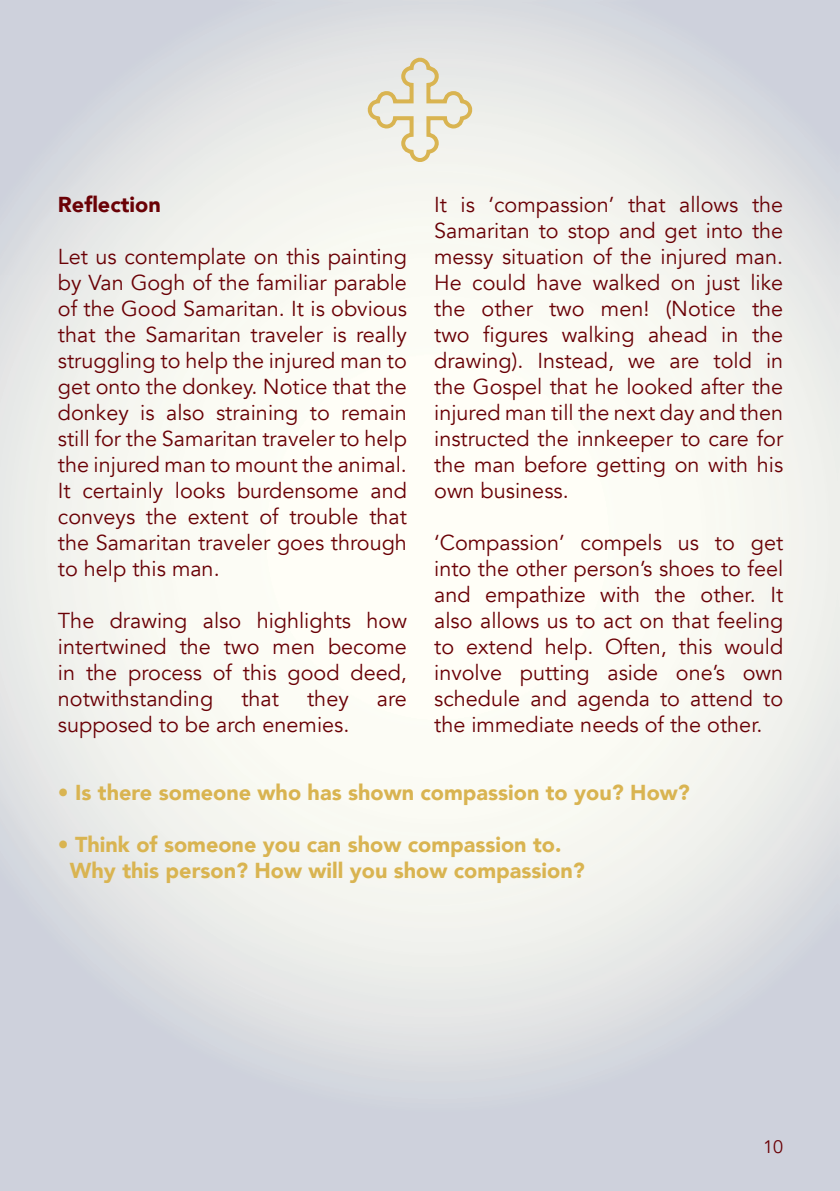
<style>
.page{position:relative;width:840px;height:1191px;background:#fff}
.page>*{position:absolute;margin:0;border:0;box-sizing:border-box;transform-origin:0 0}
.t1{font:21.6px/26px "Avenir";color:#6a0106;text-align:justify}
.t2{font:900 21.6px/26px "Avenir";color:#d9b451}
.t3{font:900 21.6px "Avenir";color:#6a0106}
.t4{font:18px "Avenir";color:#6a0106}
</style>
<div class="page">
<svg style="left:365px;top:55px;width:110px;height:110px;background:#e9e4d3"></svg>
<svg style="left:836px;top:0;width:4px;height:3px"></svg>
<svg style="left:836px;top:1188px;width:4px;height:3px"></svg>
<p class="t3" style="left:58px;top:186px;width:104px">Reflection</p>
<p class="t1" style="left:58px;top:243px;width:350px">Let us contemplate on this painting by Van Gogh of the familiar parable of the Good Samaritan. It is obvious that the Samaritan traveler is really struggling to help the injured man to get onto the donkey. Notice that the donkey is also straining to remain still for the Samaritan traveler to help the injured man to mount the animal.<br>It certainly looks burdensome and conveys the extent of trouble that the Samaritan traveler goes through to help this man.</p>
<p class="t1" style="left:58px;top:608px;width:350px">The drawing also highlights how intertwined the two men become in the process of this good deed, notwithstanding</p>
<p class="t1" style="left:241px;top:686px;width:39px">that</p>
<p class="t1" style="left:307px;top:686px;width:43px">they</p>
<p class="t1" style="left:377px;top:686px;width:32px">are</p>
<p class="t1" style="left:58px;top:712px;width:293px">supposed to be arch enemies.</p>
<p class="t1" style="left:434px;top:192px;width:350px">It is ‘compassion’ that allows the Samaritan to stop and get into the messy situation of the injured man.<br>He could have walked on just like the other two men! (Notice the two figures walking ahead in the drawing). Instead, we are told in the Gospel that he looked after the injured man till the next day and then instructed the innkeeper to care for the man before getting on with his own business.</p>
<p class="t1" style="left:434px;top:530px;width:350px">‘Compassion’ compels us to get into the other person’s shoes to feel and empathize with the other. It also allows us to act on that feeling to extend help. Often, this would involve putting aside one’s own schedule and agenda to attend to the immediate needs of the other.</p>
<p class="t2" style="left:58px;top:779px;width:633px">• Is there someone who has shown compassion to you? How?</p>
<p class="t2" style="left:70px;top:831px;width:516px;text-indent:-12px">• Think of someone you can show compassion to.<br>Why this person? How will you show compassion?</p>
<p class="t4" style="left:762px;top:1135px;width:22px">10</p>
</div>
